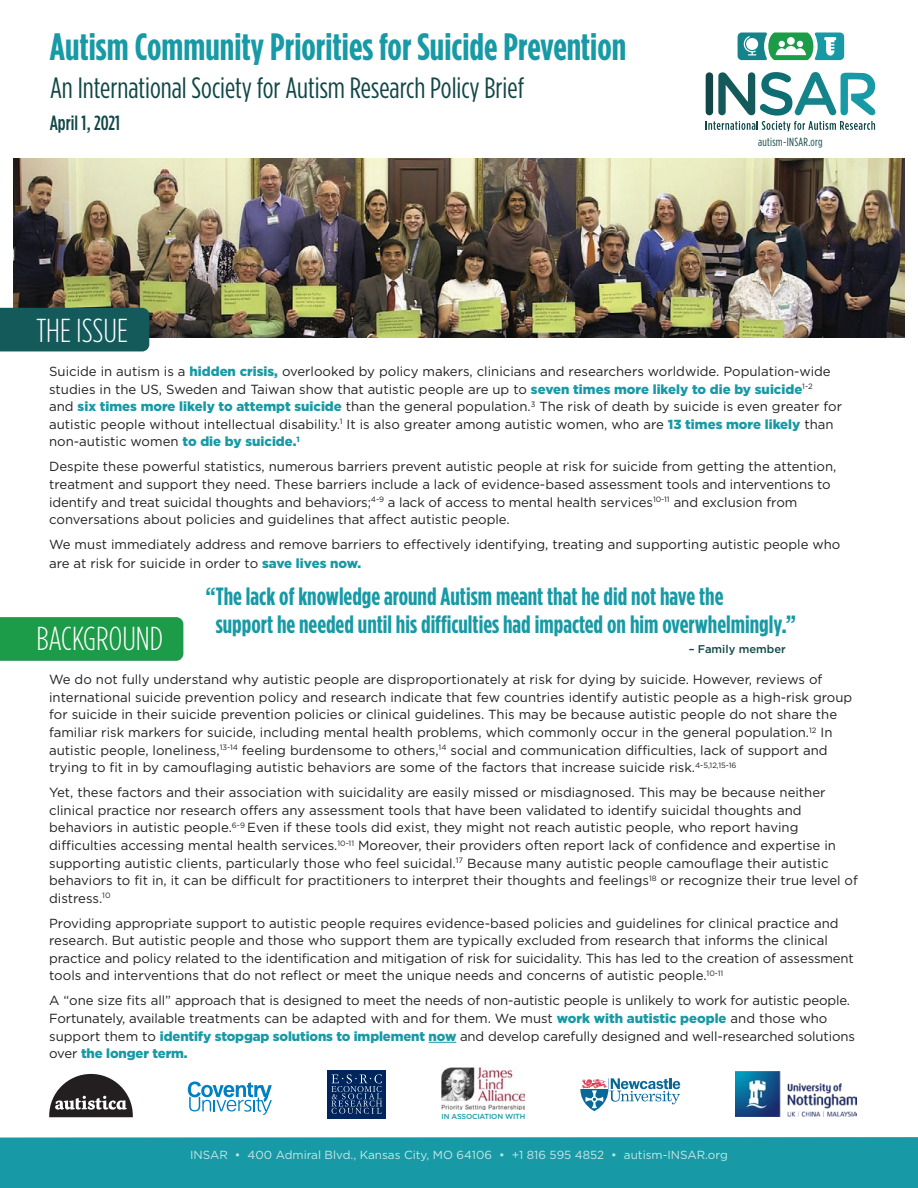
<style>
.page{position:relative;width:918px;height:1188px;background:#fff}
.page>*{position:absolute;margin:0;border:0;box-sizing:border-box;transform-origin:0 0}
.t1{font:700 38.1px "Gotham Condensed";color:#179aa5}
.t2{font:300 33.15px "Gotham Condensed";color:#fff}
.t3{font:29.25px "Gotham Condensed";color:#134747}
.t4{font:700 24.9px/28.7px "Gotham Condensed";color:#179aa5}
.t5{font:500 20.55px "Gotham Condensed";color:#134747}
.t6{font:13.2px/17.5px "Gotham";color:#231f20}
.t7{font:11.7px "Gotham";color:#c7e7e9}
.t8{font:11.7px "Gotham Condensed";letter-spacing:.025em;color:#134747}
.t9{font:500 11.25px "Gotham";color:#134747}
.t10{font:500 7.35px "Gotham";letter-spacing:-.02em;color:#179aa5}
.s1{font-weight:900;color:#179aa5}
</style>
<div class="page">
<img style="left:14px;top:158px;width:890px;height:180px">
<svg style="left:706px;top:72px;width:170px;height:59px"></svg>
<svg style="left:738px;top:32px;width:106px;height:28px"></svg>
<div style="left:0;top:308px;width:149px;height:43px;background:#145a5b"></div>
<div style="left:0;top:617px;width:183px;height:44px;background:#1c9b48"></div>
<svg style="left:429px;top:1042px;width:27px;height:1px"></svg>
<div style="left:0;top:1137px;width:918px;height:51px;background:#179aa5"></div>
<svg style="left:188px;top:1082px;width:84px;height:33px"></svg>
<svg style="left:327px;top:1118px;width:59px;height:1px"></svg>
<div style="left:327px;top:1070px;width:59px;height:48px;background:#00255d"></div>
<svg style="left:331px;top:1074px;width:51px;height:40px"></svg>
<svg style="left:580px;top:1078px;width:100px;height:33px"></svg>
<img style="left:736px;top:1072px;width:121px;height:45px">
<img style="left:442px;top:1067px;width:83px;height:42px">
<svg style="left:49px;top:1074px;width:84px;height:43px"></svg>
<h1 class="t1" style="left:50px;top:25px;width:578px">Autism Community Priorities for Suicide Prevention</h1>
<h3 class="t3" style="left:50px;top:72px;width:476px">An International Society for Autism Research Policy Brief</h3>
<h3 class="t5" style="left:50px;top:111px;width:72px">April 1, 2021</h3>
<h2 class="t2" style="left:36px;top:313px;width:93px">THE ISSUE</h2>
<p class="t8" style="left:758px;top:135px;width:66px">autism-INSAR.org</p>
<p class="t6" style="left:49px;top:362px;width:794px">Suicide in autism is a <span class="s1">hidden crisis,</span> overlooked by policy makers, clinicians and researchers worldwide. Population-wide studies in the US, Sweden and Taiwan show that autistic people are up to <span class="s1">seven times more likely to die by suicide</span><sup>1-2<br></sup>and <span class="s1">six times more likely to attempt suicide</span> than the general population.<sup>3</sup> The risk of death by suicide is even greater for autistic people without intellectual disability.<sup>1</sup> It is also greater among autistic women, who are <span class="s1">13 times more likely</span> than non-autistic women <span class="s1">to die by suicide.</span><sup>1</sup></p>
<p class="t6" style="left:49px;top:458px;width:789px">Despite these powerful statistics, numerous barriers prevent autistic people at risk for suicide from getting the attention, treatment and support they need. These barriers include a lack of evidence-based assessment tools and interventions to identify and treat suicidal thoughts and behaviors;<sup>4-9</sup> a lack of access to mental health services<sup>10-11</sup> and exclusion from conversations about policies and guidelines that affect autistic people.</p>
<p class="t6" style="left:49px;top:535px;width:793px;line-height:19px">We must immediately address and remove barriers to effectively identifying, treating and supporting autistic people who are at risk for suicide in order to <span class="s1">save lives now.</span></p>
<h2 class="t2" style="left:36px;top:621px;width:128px">BACKGROUND</h2>
<h3 class="t4" style="left:216px;top:581px;width:582px;text-indent:-10px">“The lack of knowledge around Autism meant that he did not have the<br>support he needed until his difficulties had impacted on him overwhelmingly.”</h3>
<p class="t9" style="left:689px;top:642px;width:99px">– Family member</p>
<p class="t6" style="left:49px;top:671px;width:805px">We do not fully understand why autistic people are disproportionately at risk for dying by suicide. However, reviews of international suicide prevention policy and research indicate that few countries identify autistic people as a high-risk group for suicide in their suicide prevention policies or clinical guidelines. This may be because autistic people do not share the familiar risk markers for suicide, including mental health problems, which commonly occur in the general population.<sup>12</sup> In autistic people, loneliness,<sup>13-14</sup> feeling burdensome to others,<sup>14</sup> social and communication difficulties, lack of support and trying to fit in by camouflaging autistic behaviors are some of the factors that increase suicide risk.<sup>4-5,12,15-16</sup></p>
<p class="t6" style="left:49px;top:784px;width:810px">Yet, these factors and their association with suicidality are easily missed or misdiagnosed. This may be because neither clinical practice nor research offers any assessment tools that have been validated to identify suicidal thoughts and behaviors in autistic people.<sup>6-9</sup> Even if these tools did exist, they might not reach autistic people, who report having difficulties accessing mental health services.<sup>10-11</sup> Moreover, their providers often report lack of confidence and expertise in supporting autistic clients, particularly those who feel suicidal.<sup>17</sup> Because many autistic people camouflage their autistic behaviors to fit in, it can be difficult for practitioners to interpret their thoughts and feelings<sup>18</sup> or recognize their true level of distress.<sup>10</sup></p>
<p class="t6" style="left:49px;top:914px;width:806px">Providing appropriate support to autistic people requires evidence-based policies and guidelines for clinical practice and research. But autistic people and those who support them are typically excluded from research that informs the clinical practice and policy related to the identification and mitigation of risk for suicidality. This has led to the creation of assessment tools and interventions that do not reflect or meet the unique needs and concerns of autistic people.<sup>10-11</sup></p>
<p class="t6" style="left:49px;top:992px;width:807px">A “one size fits all” approach that is designed to meet the needs of non-autistic people is unlikely to work for autistic people.<br>Fortunately, available treatments can be adapted with and for them. We must <span class="s1">work with autistic people</span> and those who support them to <span class="s1">identify stopgap solutions to implement now</span> and develop carefully designed and well-researched solutions over <span class="s1">the longer term.</span></p>
<p class="t10" style="left:442px;top:1112px;width:85px">IN ASSOCIATION WITH</p>
<p class="t7" style="left:190px;top:1148px;width:539px">INSAR • 400 Admiral Blvd., Kansas City, MO 64106 • +1 816 595 4852 • autism-INSAR.org</p>
</div>
